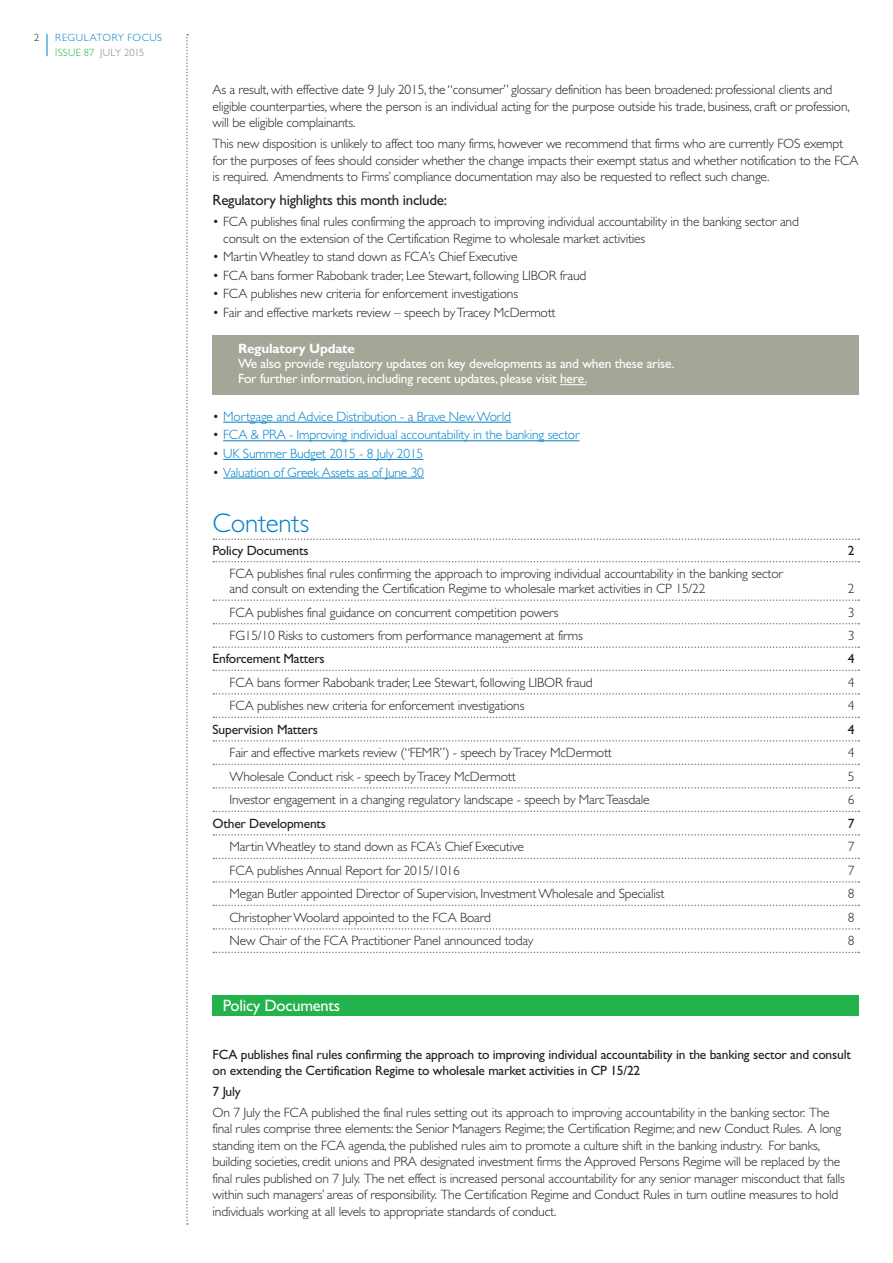
<style>
.page{position:relative;width:893px;height:1263px;background:#fff}
.page>*{position:absolute;margin:0;border:0;box-sizing:border-box;transform-origin:0 0}
.text{font:300 27px "Gill Sans Std";letter-spacing:-.01em;color:#0080c6}
.text-2{font:16.5px "Gill Sans Std";letter-spacing:-.015em;color:#fff}
.text-3{font:15px "Gill Sans Std";letter-spacing:-.02em;color:#231f20}
.text-4{font:300 13.5px/16.5px "Gill Sans Std";letter-spacing:-.015em;color:#231f20}
.contents{font:300 13.5px/15px "Gill Sans Std";letter-spacing:-.015em;color:#231f20}
.date{font:13.5px/16.5px "Gill Sans Std";letter-spacing:-.015em;color:#231f20}
.text-5{font:300 13.5px "Gill Sans Std";letter-spacing:-.015em;color:#0080c6}
.text-6{font:13.5px/15.3px "Gill Sans Std";letter-spacing:-.015em;color:#fff}
.contents-2{font:13.5px "Gill Sans Std";letter-spacing:-.015em;color:#231f20}
.t1{font:300 10.5px "Gill Sans Std";letter-spacing:.05em;color:#0080c6}
.t2{font:300 10.5px "Gill Sans Std";letter-spacing:.02em;color:#808285}
.t3{font:300 10.5px "Gill Sans Std";color:#231f20}
.s1{color:#23b24b}
.s2{font-weight:700}
.s3{color:#231f20}
</style>
<div class="page">
<svg style="left:186px;top:34px;width:2px;height:1191px"></svg>
<svg style="left:47px;top:34px;width:1px;height:22px"></svg>
<div style="left:213px;top:995px;width:646px;height:20px;background:#23b24b"></div>
<svg style="left:213px;top:538px;width:646px;height:2px"></svg>
<svg style="left:213px;top:561px;width:646px;height:1px"></svg>
<svg style="left:213px;top:599px;width:646px;height:2px"></svg>
<svg style="left:213px;top:623px;width:646px;height:1px"></svg>
<svg style="left:213px;top:646px;width:646px;height:2px"></svg>
<svg style="left:213px;top:670px;width:646px;height:1px"></svg>
<svg style="left:213px;top:693px;width:646px;height:2px"></svg>
<svg style="left:213px;top:717px;width:646px;height:1px"></svg>
<svg style="left:213px;top:740px;width:646px;height:2px"></svg>
<svg style="left:213px;top:764px;width:646px;height:1px"></svg>
<svg style="left:213px;top:787px;width:646px;height:2px"></svg>
<svg style="left:213px;top:811px;width:646px;height:1px"></svg>
<svg style="left:213px;top:834px;width:646px;height:2px"></svg>
<svg style="left:213px;top:858px;width:646px;height:1px"></svg>
<svg style="left:213px;top:881px;width:646px;height:2px"></svg>
<svg style="left:213px;top:905px;width:646px;height:1px"></svg>
<svg style="left:213px;top:928px;width:646px;height:2px"></svg>
<svg style="left:213px;top:952px;width:646px;height:1px"></svg>
<hr style="left:223px;top:422px;width:288px;height:1px;background:#0080c6">
<hr style="left:223px;top:440px;width:356px;height:1px;background:#0080c6">
<hr style="left:223px;top:459px;width:200px;height:1px;background:#0080c6">
<hr style="left:223px;top:478px;width:201px;height:1px;background:#0080c6">
<div style="left:213px;top:335px;width:646px;height:59px;background:#a6a698"></div>
<svg style="left:560px;top:384px;width:26px;height:1px"></svg>
<p class="t3" style="left:34px;top:32px;width:7px">2</p>
<p class="t1" style="left:55px;top:32px;width:108px">REGULATORY FOCUS</p>
<p class="t2" style="left:55px;top:47px;width:91px"><span class="s1">ISSUE 87</span> JULY 2015</p>
<p class="text-4" style="left:213px;top:82px;width:639px">As a result, with effective date 9 July 2015, the “consumer” glossary definition has been broadened: professional clients and eligible counterparties, where the person is an individual acting for the purpose outside his trade, business, craft or profession, will be eligible complainants.</p>
<p class="text-4" style="left:213px;top:135px;width:647px">This new disposition is unlikely to affect too many firms, however we recommend that firms who are currently FOS exempt for the purposes of fees should consider whether the change impacts their exempt status and whether notification to the FCA is required. Amendments to Firms’ compliance documentation may also be requested to reflect such change.</p>
<p class="text-3" style="left:213px;top:192px;width:236px">Regulatory highlights this month include:</p>
<p class="text-4" style="left:223px;top:213px;width:577px;text-indent:-11px">• FCA publishes final rules confirming the approach to improving individual accountability in the banking sector and consult on the extension of the Certification Regime to wholesale market activities</p>
<p class="text-4" style="left:213px;top:249px;width:306px">• Martin Wheatley to stand down as FCA’s Chief Executive</p>
<p class="text-4" style="left:213px;top:267px;width:375px">• FCA bans former Rabobank trader, Lee Stewart, following LIBOR fraud</p>
<p class="text-4" style="left:213px;top:286px;width:307px">• FCA publishes new criteria for enforcement investigations</p>
<p class="text-4" style="left:213px;top:304px;width:345px">• Fair and effective markets review – speech by Tracey McDermott</p>
<p class="text-6" style="left:238px;top:340px;width:438px"><span class="s2">Regulatory Update<br></span>We also provide regulatory updates on key developments as and when these arise.<br>For further information, including recent updates, please visit here.</p>
<p class="text-5" style="left:213px;top:409px;width:300px"><span class="s3">•</span> Mortgage and Advice Distribution - a Brave New World</p>
<p class="text-5" style="left:213px;top:427px;width:368px"><span class="s3">•</span> FCA &amp; PRA - Improving individual accountability in the banking sector</p>
<p class="text-5" style="left:213px;top:446px;width:212px"><span class="s3">•</span> UK Summer Budget 2015 - 8 July 2015</p>
<p class="text-5" style="left:213px;top:465px;width:213px"><span class="s3">•</span> Valuation of Greek Assets as of June 30</p>
<p class="text" style="left:213px;top:508px;width:98px">Contents</p>
<p class="contents-2" style="left:213px;top:542px;width:98px">Policy Documents</p>
<p class="contents-2" style="left:848px;top:542px;width:8px">2</p>
<p class="contents" style="left:230px;top:566px;width:555px">FCA publishes final rules confirming the approach to improving individual accountability in the banking sector and consult on extending the Certification Regime to wholesale market activities in CP 15/22</p>
<p class="contents" style="left:848px;top:581px;width:8px">2</p>
<p class="contents" style="left:230px;top:605px;width:331px">FCA publishes final guidance on concurrent competition powers</p>
<p class="contents" style="left:848px;top:605px;width:8px">3</p>
<p class="contents" style="left:230px;top:628px;width:355px">FG15/10 Risks to customers from performance management at firms</p>
<p class="contents" style="left:848px;top:628px;width:8px">3</p>
<p class="contents-2" style="left:213px;top:651px;width:114px">Enforcement Matters</p>
<p class="contents-2" style="left:848px;top:651px;width:8px">4</p>
<p class="contents" style="left:230px;top:675px;width:365px">FCA bans former Rabobank trader, Lee Stewart, following LIBOR fraud</p>
<p class="contents" style="left:848px;top:675px;width:8px">4</p>
<p class="contents" style="left:230px;top:698px;width:296px">FCA publishes new criteria for enforcement investigations</p>
<p class="contents" style="left:848px;top:698px;width:8px">4</p>
<p class="contents-2" style="left:213px;top:721px;width:107px">Supervision Matters</p>
<p class="contents-2" style="left:848px;top:721px;width:8px">4</p>
<p class="contents" style="left:230px;top:745px;width:384px">Fair and effective markets review (“FEMR”) - speech by Tracey McDermott</p>
<p class="contents" style="left:848px;top:745px;width:8px">4</p>
<p class="contents" style="left:230px;top:769px;width:288px">Wholesale Conduct risk - speech by Tracey McDermott</p>
<p class="contents" style="left:848px;top:769px;width:8px">5</p>
<p class="contents" style="left:230px;top:792px;width:421px">Investor engagement in a changing regulatory landscape - speech by Marc Teasdale</p>
<p class="contents" style="left:848px;top:792px;width:8px">6</p>
<p class="contents-2" style="left:213px;top:815px;width:115px">Other Developments</p>
<p class="contents-2" style="left:848px;top:815px;width:8px">7</p>
<p class="contents" style="left:230px;top:839px;width:296px">Martin Wheatley to stand down as FCA’s Chief Executive</p>
<p class="contents" style="left:848px;top:839px;width:8px">7</p>
<p class="contents" style="left:230px;top:863px;width:232px">FCA publishes Annual Report for 2015/1016</p>
<p class="contents" style="left:848px;top:863px;width:8px">7</p>
<p class="contents" style="left:230px;top:886px;width:436px">Megan Butler appointed Director of Supervision, Investment Wholesale and Specialist</p>
<p class="contents" style="left:848px;top:886px;width:8px">8</p>
<p class="contents" style="left:230px;top:910px;width:263px">Christopher Woolard appointed to the FCA Board</p>
<p class="contents" style="left:848px;top:910px;width:8px">8</p>
<p class="contents" style="left:230px;top:933px;width:305px">New Chair of the FCA Practitioner Panel announced today</p>
<p class="contents" style="left:848px;top:933px;width:8px">8</p>
<p class="text-2" style="left:223px;top:996px;width:119px">Policy Documents</p>
<p class="date" style="left:213px;top:1046px;width:640px">FCA publishes final rules confirming the approach to improving individual accountability in the banking sector and consult on extending the Certification Regime to wholesale market activities in CP 15/22</p>
<p class="date" style="left:213px;top:1083px;width:30px">7 July</p>
<p class="text-4" style="left:213px;top:1104px;width:634px">On 7 July the FCA published the final rules setting out its approach to improving accountability in the banking sector. The final rules comprise three elements: the Senior Managers Regime; the Certification Regime; and new Conduct Rules. A long standing item on the FCA agenda, the published rules aim to promote a culture shift in the banking industry. For banks, building societies, credit unions and PRA designated investment firms the Approved Persons Regime will be replaced by the final rules published on 7 July. The net effect is increased personal accountability for any senior manager misconduct that falls within such managers’ areas of responsibility. The Certification Regime and Conduct Rules in turn outline measures to hold individuals working at all levels to appropriate standards of conduct.</p>
</div>
